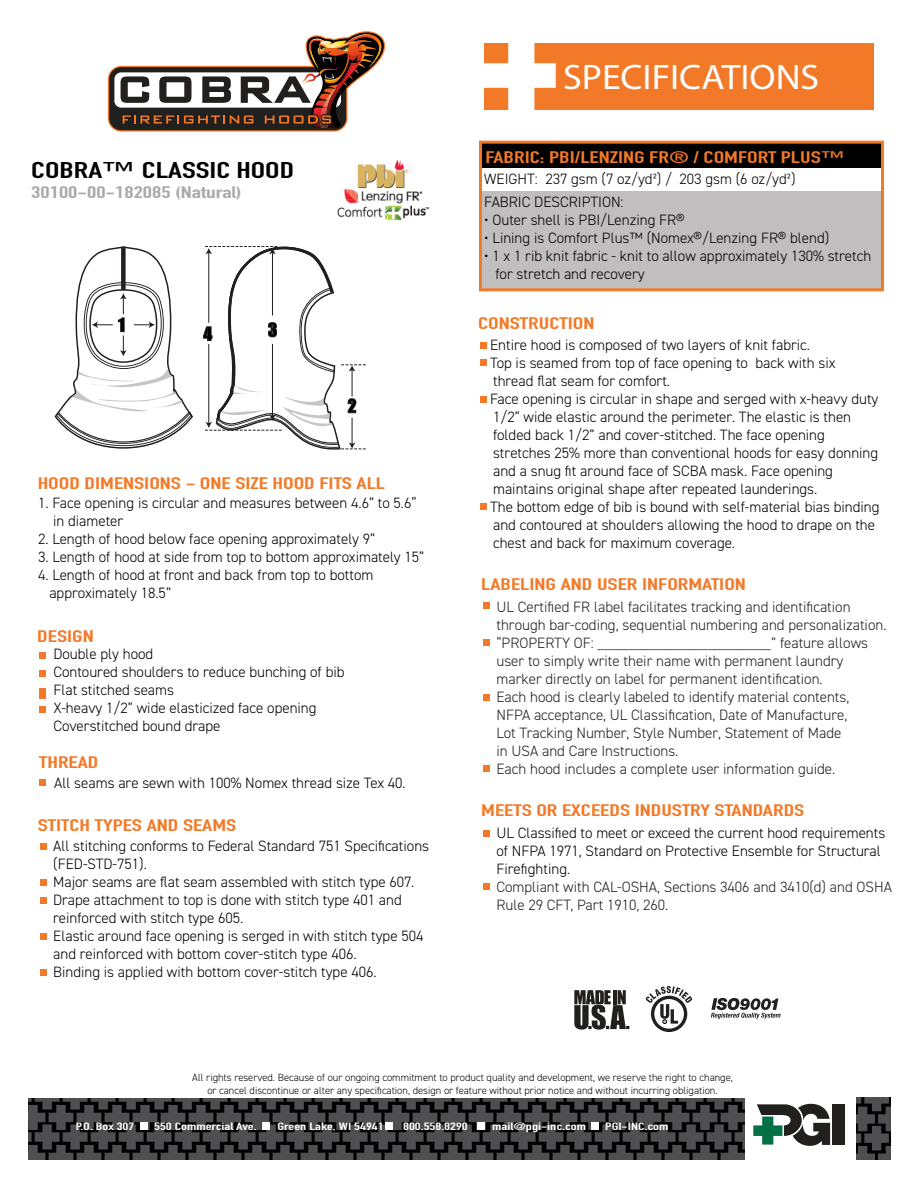
<style>
.page{position:relative;width:918px;height:1188px;background:#fff}
.page>*{position:absolute;margin:0;border:0;box-sizing:border-box;transform-origin:0 0}
.t1{font:35.55px "Myriad Pro";color:#fff;scale:1.07 1}
.t2{font:22.5px "DIN Engschrift LT Pro";color:#000;scale:1.5 1}
.t3{font:16.5px "DIN Engschrift LT Pro";color:#f27927;scale:1.5 1}
.t4{font:16.5px "DIN Engschrift LT Pro";color:#a7a9ac;scale:1.5 1}
.t5{font:300 15px/18px "DIN2014";color:#000}
.t6{font:300 15px/18px "DIN2014";color:#231f20}
.t7{font:300 10.5px/12.6px "DIN2014";color:#000;text-align:center}
.t8{font:10.5px "DIN Engschrift LT Pro";color:#fff;scale:1.5 1}
</style>
<div class="page">
<div style="left:484px;top:44px;width:390px;height:66px;background:#f27927"></div>
<svg style="left:484px;top:43px;width:72px;height:67px"></svg>
<svg style="left:574px;top:990px;width:55px;height:40px"></svg>
<svg style="left:645px;top:986px;width:47px;height:46px"></svg>
<svg style="left:711px;top:998px;width:70px;height:21px"></svg>
<div style="left:832px;top:1104px;width:13px;height:41px;background:#221f1f"></div>
<svg style="left:753px;top:1104px;width:77px;height:42px"></svg>
<svg style="left:28px;top:1098px;width:717px;height:61px;fill:#4f4e50"></svg>
<svg style="left:857px;top:1098px;width:34px;height:61px;fill:#4f4e50"></svg>
<div style="left:141px;top:1122px;width:7px;height:7px;background:#fff"></div>
<div style="left:262px;top:1122px;width:7px;height:7px;background:#fff"></div>
<div style="left:385px;top:1122px;width:7px;height:7px;background:#fff"></div>
<div style="left:477px;top:1122px;width:7px;height:7px;background:#fff"></div>
<div style="left:592px;top:1122px;width:7px;height:7px;background:#fff"></div>
<div style="left:40px;top:843px;width:6px;height:7px;background:#f27927"></div>
<svg style="left:40px;top:879px;width:6px;height:6px"></svg>
<div style="left:40px;top:897px;width:6px;height:7px;background:#f27927"></div>
<div style="left:40px;top:933px;width:6px;height:7px;background:#f27927"></div>
<div style="left:40px;top:969px;width:6px;height:7px;background:#f27927"></div>
<div style="left:483px;top:602px;width:7px;height:7px;background:#f27927"></div>
<div style="left:483px;top:639px;width:7px;height:6px;background:#f27927"></div>
<div style="left:483px;top:694px;width:7px;height:7px;background:#f27927"></div>
<div style="left:483px;top:765px;width:7px;height:6px;background:#f27927"></div>
<div style="left:483px;top:830px;width:7px;height:7px;background:#f27927"></div>
<div style="left:483px;top:883px;width:7px;height:7px;background:#f27927"></div>
<div style="left:480px;top:190px;width:402px;height:99px;background:#c0bebe"></div>
<div style="left:480px;top:142px;width:402px;height:26px;background:#000"></div>
<div style="left:479px;top:141px;width:405px;height:150px;border:3px solid #f27927"></div>
<svg style="left:108px;top:31px;width:278px;height:101px"></svg>
<div style="left:39px;top:779px;width:7px;height:6px;background:#f27927"></div>
<img style="left:337px;top:161px;width:93px;height:60px">
<svg style="left:54px;top:246px;width:139px;height:203px"></svg>
<svg style="left:203px;top:246px;width:163px;height:204px"></svg>
<div style="left:480px;top:342px;width:7px;height:6px;background:#f27927"></div>
<div style="left:480px;top:359px;width:7px;height:7px;background:#f27927"></div>
<div style="left:480px;top:396px;width:7px;height:7px;background:#f27927"></div>
<div style="left:480px;top:503px;width:7px;height:7px;background:#f27927"></div>
<div style="left:39px;top:652px;width:7px;height:7px;background:#f27927"></div>
<div style="left:39px;top:688px;width:7px;height:7px;background:#f27927"></div>
<div style="left:39px;top:706px;width:7px;height:7px;background:#f27927"></div>
<div style="left:39px;top:692px;width:7px;height:7px;background:#f27927"></div>
<div style="left:39px;top:670px;width:7px;height:7px;background:#f27927"></div>
<h2 class="t2" style="left:31px;top:157px;width:177px">COBRA™ CLASSIC HOOD</h2>
<p class="t4" style="left:31px;top:182px;width:142px">30100-00-182085 (Natural)</p>
<p class="t3" style="left:38px;top:473px;width:233px">HOOD DIMENSIONS - ONE SIZE HOOD FITS ALL</p>
<p class="t5" style="left:53px;top:494px;width:365px;text-indent:-15px">1. Face opening is circular and measures between 4.6” to 5.6“ in diameter</p>
<p class="t5" style="left:38px;top:530px;width:339px">2. Length of hood below face opening approximately 9”</p>
<p class="t5" style="left:38px;top:548px;width:388px">3. Length of hood at side from top to bottom approximately 15”</p>
<p class="t5" style="left:49px;top:566px;width:326px;text-indent:-11px">4. Length of hood at front and back from top to bottom approximately 18.5”</p>
<p class="t3" style="left:37px;top:627px;width:39px">DESIGN</p>
<p class="t5" style="left:53px;top:645px;width:293px">Double ply hood<br>Contoured shoulders to reduce bunching of bib<br>Flat stitched seams<br>X-heavy 1/2” wide elasticized face opening<br>Coverstitched bound drape</p>
<p class="t3" style="left:39px;top:753px;width:41px">THREAD</p>
<p class="t5" style="left:54px;top:773px;width:353px">All seams are sewn with 100% Nomex thread size Tex 40.</p>
<p class="t3" style="left:38px;top:816px;width:134px">STITCH TYPES AND SEAMS</p>
<p class="t5" style="left:53px;top:837px;width:377px">All stitching conforms to Federal Standard 751 Specifications (FED-STD-751).<br>Major seams are flat seam assembled with stitch type 607.<br>Drape attachment to top is done with stitch type 401 and reinforced with stitch type 605.<br>Elastic around face opening is serged in with stitch type 504 and reinforced with bottom cover-stitch type 406.<br>Binding is applied with bottom cover-stitch type 406.</p>
<h1 class="t1" style="left:563px;top:55px;width:241px">SPECIFICATIONS</h1>
<p class="t3" style="left:485px;top:147px;width:241px">FABRIC: PBI/LENZING FR® / COMFORT PLUS™</p>
<p class="t5" style="left:484px;top:167px;width:313px;line-height:23.2px">WEIGHT: 237 gsm (7 oz/yd²) / 203 gsm (6 oz/yd²)<br>FABRIC DESCRIPTION:</p>
<p class="t5" style="left:484px;top:211px;width:202px">• Outer shell is PBI/Lenzing FR®</p>
<p class="t5" style="left:484px;top:229px;width:347px">• Lining is Comfort Plus™ (Nomex®/Lenzing FR® blend)</p>
<p class="t5" style="left:496px;top:247px;width:377px;text-indent:-11px">• 1 x 1 rib knit fabric - knit to allow approximately 130% stretch for stretch and recovery</p>
<p class="t3" style="left:478px;top:314px;width:79px">CONSTRUCTION</p>
<p class="t5" style="left:482px;top:336px;width:330px">• Entire hood is composed of two layers of knit fabric.</p>
<p class="t5" style="left:493px;top:354px;width:344px;text-indent:-11px">• Top is seamed from top of face opening to back with six thread flat seam for comfort.</p>
<p class="t5" style="left:493px;top:390px;width:387px;text-indent:-11px">• Face opening is circular in shape and serged with x-heavy duty 1/2” wide elastic around the perimeter. The elastic is then folded back 1/2” and cover-stitched. The face opening stretches 25% more than conventional hoods for easy donning and a snug fit around face of SCBA mask. Face opening maintains original shape after repeated launderings.</p>
<p class="t5" style="left:493px;top:498px;width:388px;text-indent:-11px">• The bottom edge of bib is bound with self-material bias binding and contoured at shoulders allowing the hood to drape on the chest and back for maximum coverage.</p>
<p class="t3" style="left:481px;top:574px;width:178px">LABELING AND USER INFORMATION</p>
<p class="t6" style="left:496px;top:598px;width:392px">UL Certified FR label facilitates tracking and identification through bar-coding, sequential numbering and personalization. “PROPERTY OF: ______________________” feature allows user to simply write their name with permanent laundry marker directly on label for permanent identification.<br>Each hood is clearly labeled to identify material contents, NFPA acceptance, UL Classification, Date of Manufacture,<br>Lot Tracking Number, Style Number, Statement of Made<br>in USA and Care Instructions.<br>Each hood includes a complete user information guide.</p>
<p class="t3" style="left:481px;top:801px;width:217px">MEETS OR EXCEEDS INDUSTRY STANDARDS</p>
<p class="t5" style="left:496px;top:824px;width:390px">UL Classified to meet or exceed the current hood requirements of NFPA 1971, Standard on Protective Ensemble for Structural<br>Firefighting.</p>
<p class="t6" style="left:496px;top:878px;width:397px">Compliant with CAL-OSHA, Sections 3406 and 3410(d) and OSHA<br>Rule 29 CFT, Part 1910, 260.</p>
<p class="t7" style="left:192px;top:1071px;width:542px">All rights reserved. Because of our ongoing commitment to product quality and development, we reserve the right to change, or cancel discontinue or alter any specification, design or feature without prior notice and without incurring obligation.</p>
<p class="t8" style="left:76px;top:1120px;width:40px">P.O. Box 307</p>
<p class="t8" style="left:154px;top:1120px;width:70px">550 Commercial Ave.</p>
<p class="t8" style="left:277px;top:1120px;width:72px">Green Lake, WI 54941</p>
<p class="t8" style="left:403px;top:1120px;width:45px">800.558.8290</p>
<p class="t8" style="left:492px;top:1120px;width:64px">mail@pgi-inc.com</p>
<p class="t8" style="left:605px;top:1120px;width:44px">PGI-INC.com</p>
</div>
